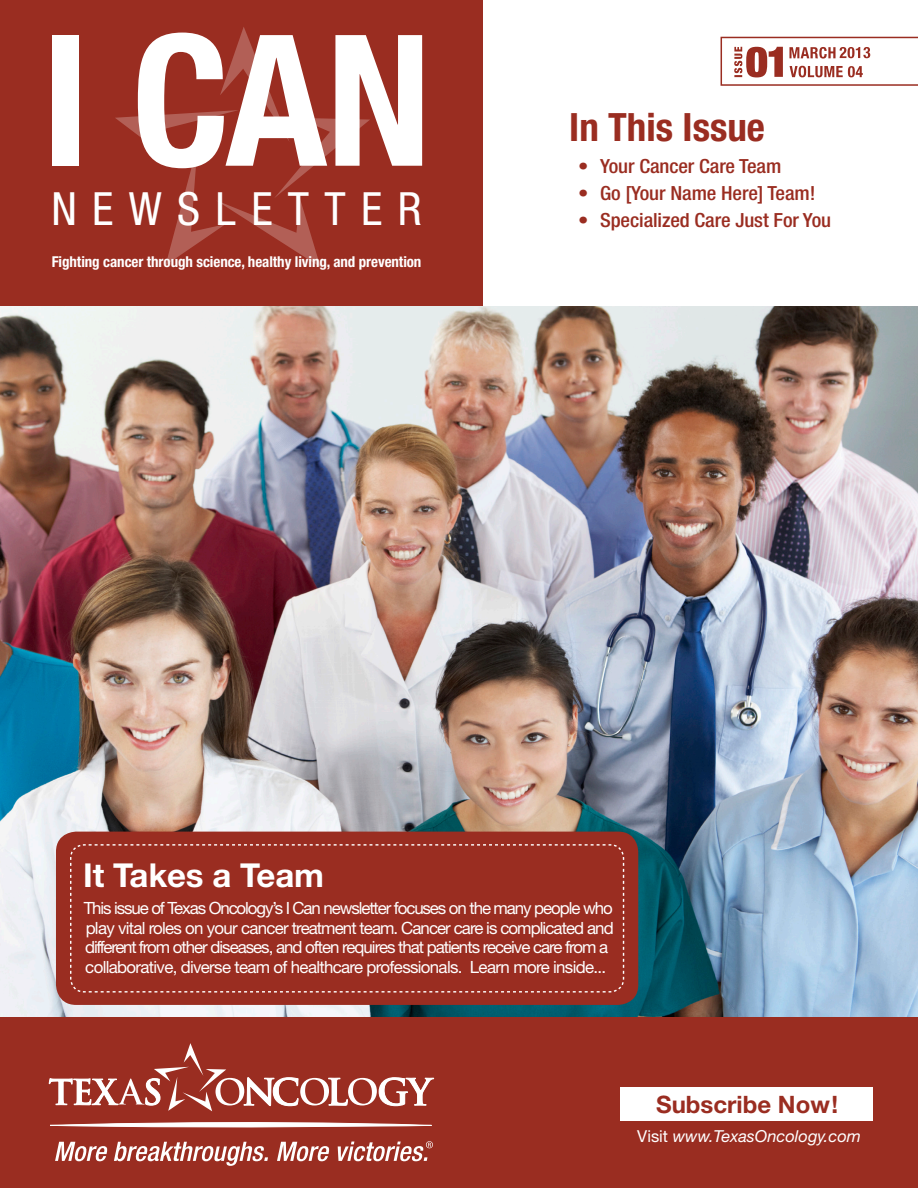
<style>
.page{position:relative;width:918px;height:1188px;background:#fff}
.page>*{position:absolute;margin:0;border:0;box-sizing:border-box;transform-origin:0 0}
.Body_1{font:700 condensed 183px "Helvetica Neue LT Std";color:#fff}
.Bullets_1__In_this_i{font:condensed 45.9px "Helvetica Neue LT Std";letter-spacing:.335em;color:#fff}
.In_This_Issue{font:700 condensed 39px "Helvetica Neue LT Std";color:#9a2d21}
.Body_1-2{font:700 33px "Helvetica Neue LT Std";letter-spacing:-.005em;color:#fff}
.Sidebar_Header_1{font:700 24px "Helvetica Neue LT Std";color:#9a2d21}
.t1{font:500 condensed 19.5px "Helvetica Neue LT Std";letter-spacing:-.005em;color:#9a2d21;scale:1.06 1}
.Body_1-3{font:16.8px/19.5px "Helvetica Neue LT Std";letter-spacing:-.06em;color:#fff}
.Front_Bullets_2{font:italic 16.5px "Helvetica Neue LT Std";color:#fff}
.Body_1-4{font:700 condensed 15px "Helvetica Neue LT Std";letter-spacing:-.005em;color:#fff}
.s1{font-weight:700}
.s2{font-style:normal}
</style>
<div class="page">
<img style="left:0;top:306px;width:918px;height:711px">
<div style="left:0;top:1017px;width:918px;height:171px;background:#9a2d21"></div>
<div style="left:0;top:0;width:482px;height:305px;background:#9a2d21"></div>
<svg style="left:115px;top:27px;width:255px;height:240px"></svg>
<div style="left:621px;top:1088px;width:252px;height:33px;background:#fff"></div>
<svg style="left:49px;top:1043px;width:385px;height:68px"></svg>
<svg style="left:50px;top:1119px;width:571px;height:47px"></svg>
<div style="left:56px;top:832px;width:582px;height:173px;background:#9a2d21"></div>
<div style="left:69px;top:843px;width:556px;height:150px;background:#9a2d21"></div>
<svg style="left:721px;top:37px;width:197px;height:49px"></svg>
<p class="Body_1" style="left:42px;top:-10px;width:391px">I CAN</p>
<p class="Bullets_1__In_this_i" style="left:51px;top:182px;width:372px">NEWSLETTER</p>
<p class="Body_1-4" style="left:52px;top:253px;width:371px">Fighting cancer through science, healthy living, and prevention</p>
<p class="In_This_Issue" style="left:569px;top:104px;width:197px">In This Issue</p>
<p class="t1" style="left:578px;top:155px;width:193px"><span class="s1">•</span> Your Cancer Care Team</p>
<p class="t1" style="left:578px;top:182px;width:226px"><span class="s1">•</span> Go [Your Name Here] Team!</p>
<p class="t1" style="left:578px;top:208px;width:240px"><span class="s1">•</span> Specialized Care Just For You</p>
<p class="Body_1-2" style="left:83px;top:855px;width:242px">It Takes a Team</p>
<p class="Body_1-3" style="left:84px;top:898px;width:531px">This issue of Texas Oncology’s I Can newsletter focuses on the many people who play vital roles on your cancer treatment team. Cancer care is complicated and different from other diseases, and often requires that patients receive care from a collaborative, diverse team of healthcare professionals. Learn more inside...</p>
<p class="Sidebar_Header_1" style="left:656px;top:1090px;width:183px">Subscribe Now!</p>
<p class="Front_Bullets_2" style="left:637px;top:1127px;width:225px"><span class="s2">Visit</span> www.TexasOncology.com</p>
</div>
